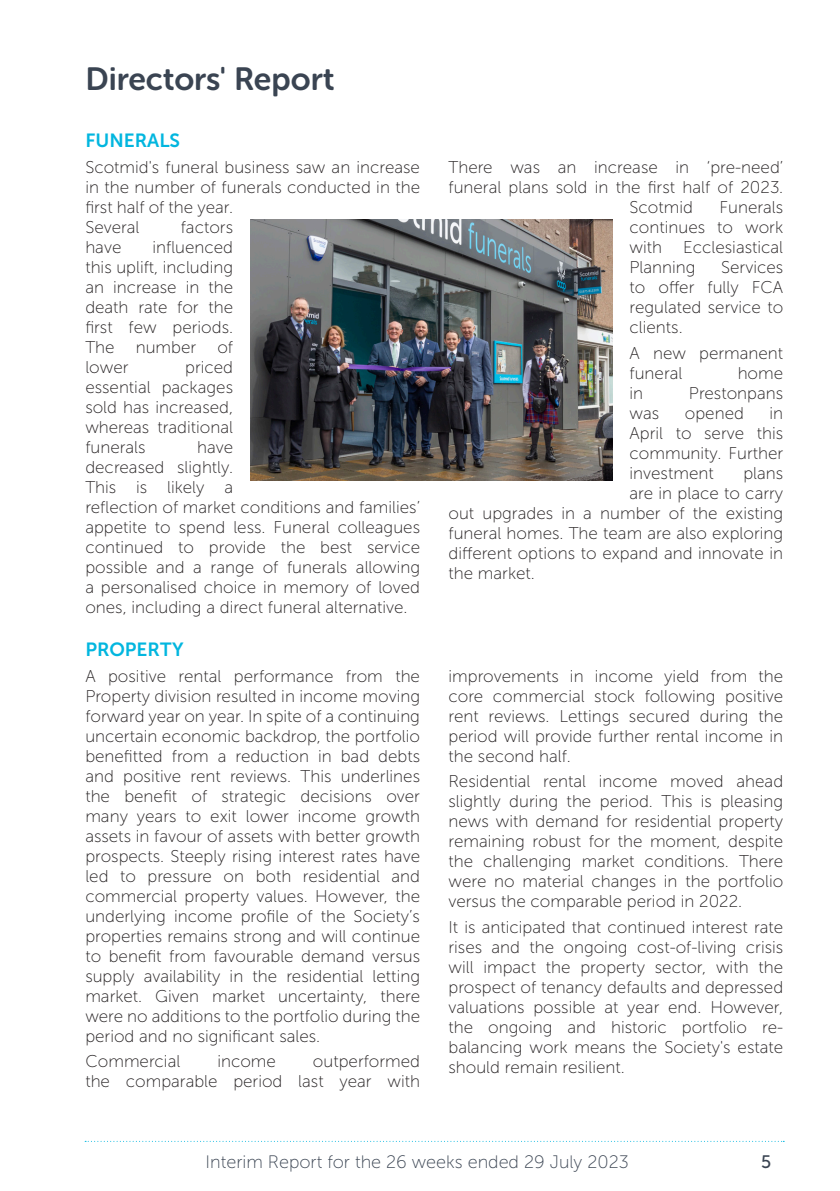
<style>
.page{position:relative;width:840px;height:1191px;background:#fff}
.page>*{position:absolute;margin:0;border:0;box-sizing:border-box;transform-origin:0 0}
.Page_Headers{font:32px "Museo Sans Rounded 700";color:#3a4452}
.Main_Paragraphs__OpSa{font:19px "Museo Sans 700";color:#02b6df}
.Body_Subheads{font:19px "Museo Sans 700";color:#02b6df}
.t1{font:18px "Museo Sans 100";color:#3a4452}
.t2{font:18px "Museo Sans 500";color:#3a4452}
.Main_Paragraphs__OpSa-2{font:17px/20px "Museo Sans 100";color:#231f20;text-align:justify}
</style>
<div class="page">
<svg style="left:85px;top:1140px;width:697px;height:1px"></svg>
<img style="left:250px;top:220px;width:362px;height:261px">
<p class="Page_Headers" style="left:86px;top:61px;width:250px">Directors' Report</p>
<p class="Main_Paragraphs__OpSa" style="left:85px;top:130px;width:96px">FUNERALS</p>
<p class="Main_Paragraphs__OpSa-2" style="left:85px;top:157px;width:336px;text-align:left">Scotmid's funeral business saw an increase in the number of funerals conducted in the first half of the year.<br>Several</p>
<p class="Main_Paragraphs__OpSa-2" style="left:181px;top:217px;width:54px">factors</p>
<p class="Main_Paragraphs__OpSa-2" style="left:85px;top:237px;width:149px;text-indent:67px">influenced this uplift, including an increase in the death rate for the first few periods.<br>The number of lower</p>
<p class="Main_Paragraphs__OpSa-2" style="left:85px;top:237px;width:38px">have</p>
<p class="Main_Paragraphs__OpSa-2" style="left:85px;top:357px;width:149px;text-indent:100px">priced essential packages sold has increased, whereas traditional funerals</p>
<p class="Main_Paragraphs__OpSa-2" style="left:85px;top:437px;width:336px;text-align:left;text-indent:112px">have<br>decreased slightly.<br>This is likely a<br>reflection of market conditions and families’ appetite to spend less. Funeral colleagues continued to provide the best service possible and a range of funerals allowing a personalised choice in memory of loved ones, including a direct funeral alternative.</p>
<p class="Body_Subheads" style="left:85px;top:638px;width:100px">PROPERTY</p>
<p class="Main_Paragraphs__OpSa-2" style="left:85px;top:666px;width:336px">A positive rental performance from the Property division resulted in income moving forward year on year. In spite of a continuing uncertain economic backdrop, the portfolio benefitted from a reduction in bad debts and positive rent reviews. This underlines the benefit of strategic decisions over many years to exit lower income growth assets in favour of assets with better growth prospects. Steeply rising interest rates have led to pressure on both residential and commercial property values. However, the underlying income profile of the Society’s properties remains strong and will continue to benefit from favourable demand versus supply availability in the residential letting market. Given market uncertainty, there were no additions to the portfolio during the period and no significant sales.</p>
<p class="Main_Paragraphs__OpSa-2" style="left:85px;top:1051px;width:96px">Commercial</p>
<p class="Main_Paragraphs__OpSa-2" style="left:217px;top:1051px;width:60px">income</p>
<p class="Main_Paragraphs__OpSa-2" style="left:85px;top:1051px;width:336px;text-align:right">outperformed<br>the comparable period last year with</p>
<p class="Main_Paragraphs__OpSa-2" style="left:448px;top:157px;width:336px">There was an increase in ‘pre-need’</p>
<p class="Main_Paragraphs__OpSa-2" style="left:448px;top:177px;width:336px">funeral plans sold in the first half of 2023.</p>
<p class="Main_Paragraphs__OpSa-2" style="left:629px;top:197px;width:65px">Scotmid</p>
<p class="Main_Paragraphs__OpSa-2" style="left:629px;top:197px;width:155px;text-indent:90px">Funerals continues to work with Ecclesiastical Planning</p>
<p class="Main_Paragraphs__OpSa-2" style="left:629px;top:257px;width:155px;text-indent:92px">Services to offer fully FCA regulated service to clients.</p>
<p class="Main_Paragraphs__OpSa-2" style="left:629px;top:343px;width:155px">A new permanent funeral</p>
<p class="Main_Paragraphs__OpSa-2" style="left:737px;top:363px;width:47px">home</p>
<p class="Main_Paragraphs__OpSa-2" style="left:629px;top:383px;width:15px">in</p>
<p class="Main_Paragraphs__OpSa-2" style="left:688px;top:383px;width:96px">Prestonpans</p>
<p class="Main_Paragraphs__OpSa-2" style="left:629px;top:403px;width:31px">was</p>
<p class="Main_Paragraphs__OpSa-2" style="left:684px;top:403px;width:61px">opened</p>
<p class="Main_Paragraphs__OpSa-2" style="left:629px;top:403px;width:155px;text-indent:140px">in April to serve this community. Further investment</p>
<p class="Main_Paragraphs__OpSa-2" style="left:743px;top:463px;width:41px">plans</p>
<p class="Main_Paragraphs__OpSa-2" style="left:629px;top:483px;width:155px">are in place to carry</p>
<p class="Main_Paragraphs__OpSa-2" style="left:448px;top:503px;width:336px">out upgrades in a number of the existing</p>
<p class="Main_Paragraphs__OpSa-2" style="left:448px;top:523px;width:336px">funeral homes. The team are also exploring</p>
<p class="Main_Paragraphs__OpSa-2" style="left:448px;top:543px;width:336px">different options to expand and innovate in</p>
<p class="Main_Paragraphs__OpSa-2" style="left:448px;top:563px;width:88px">the market.</p>
<p class="Main_Paragraphs__OpSa-2" style="left:448px;top:666px;width:336px">improvements in income yield from the core commercial stock following positive rent reviews. Lettings secured during the period will provide further rental income in the second half.</p>
<p class="Main_Paragraphs__OpSa-2" style="left:448px;top:771px;width:336px">Residential rental income moved ahead slightly during the period. This is pleasing news with demand for residential property remaining robust for the moment, despite the challenging market conditions. There were no material changes in the portfolio versus the comparable period in 2022.</p>
<p class="Main_Paragraphs__OpSa-2" style="left:448px;top:917px;width:336px">It is anticipated that continued interest rate rises and the ongoing cost-of-living crisis will impact the property sector, with the prospect of tenancy defaults and depressed valuations possible at year end. However, the ongoing and historic portfolio re&shy;balancing work means the Society's estate should remain resilient.</p>
<p class="t1" style="left:205px;top:1152px;width:424px">Interim Report for the 26 weeks ended 29 July 2023</p>
<p class="t2" style="left:760px;top:1151px;width:12px">5</p>
</div>
